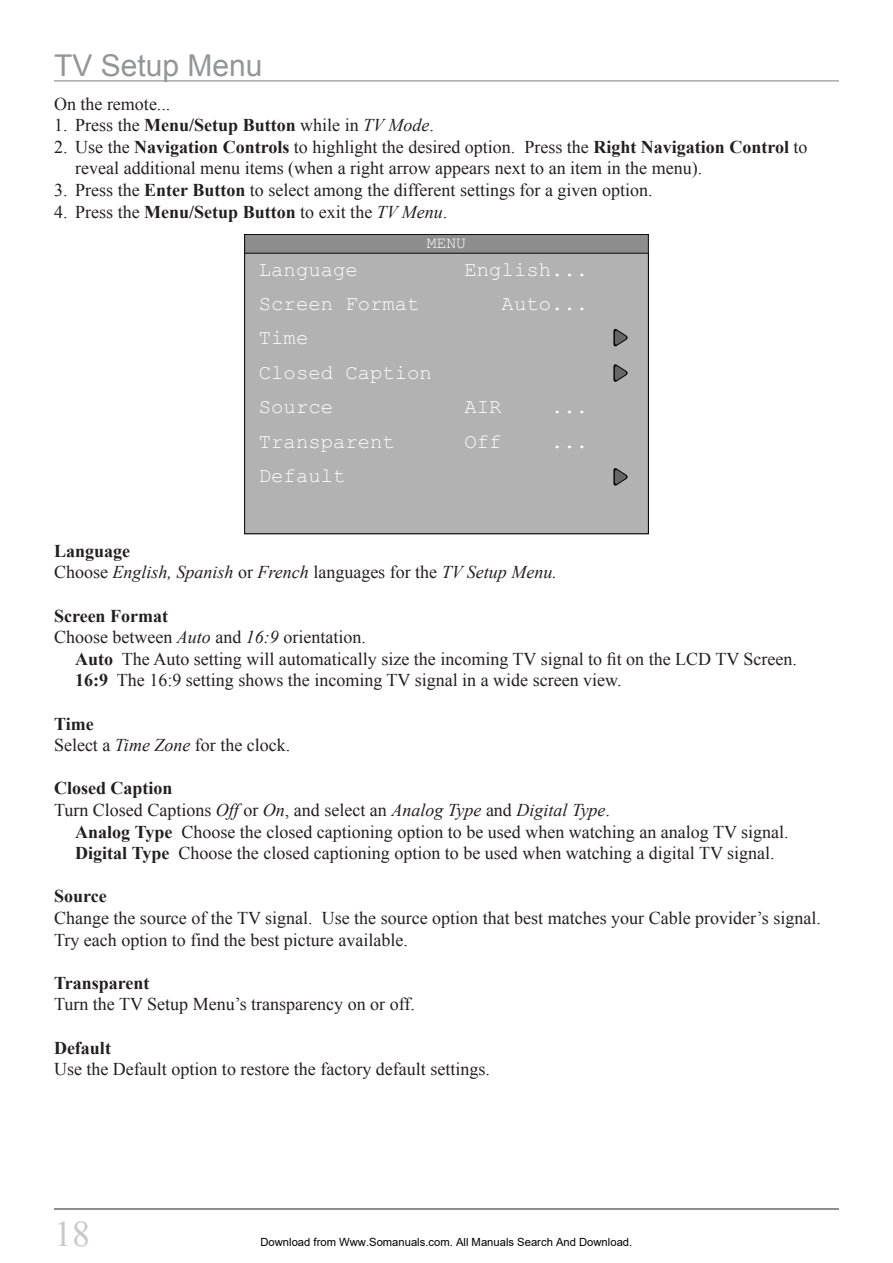
<style>
.page{position:relative;width:893px;height:1263px;background:#fff}
.page>*{position:absolute;margin:0;border:0;box-sizing:border-box;transform-origin:0 0}
.t1{font:30px "Arial";color:#939598}
.t2{font:20.55px/34.3px "Courier New";color:#fff}
.Definitions{font:18px/21.6px "Times New Roman";color:#231f20}
.Definitions-2{font:700 18px "Times New Roman";color:#231f20}
.Definitions-3{font:italic 18px "Times New Roman";color:#231f20}
.t3{font:16.35px "Courier New";color:#fff}
.t4{font:11.25px "Arial";color:#000}
.s1{font-weight:700}
.s2{font-style:italic}
.s3{font-style:normal}
</style>
<div class="page">
<hr style="left:54px;top:1208px;width:785px;height:1px;background:#231f20">
<hr style="left:54px;top:80px;width:785px;height:2px;background:#a8a9ad">
<div style="left:245px;top:234px;width:403px;height:300px;background:#8d8d8d"></div>
<div style="left:245px;top:253px;width:403px;height:281px;background:#b2b2b2"></div>
<div style="left:244px;top:253px;width:405px;height:281px;border:1px solid #040503"></div>
<svg style="left:613px;top:468px;width:15px;height:18px"></svg>
<svg style="left:613px;top:364px;width:15px;height:18px"></svg>
<svg style="left:613px;top:329px;width:15px;height:18px"></svg>
<p class="t1" style="left:54px;top:46px;width:210px">TV Setup Menu</p>
<p class="Definitions" style="left:54px;top:92px;width:118px">On the remote...</p>
<p class="Definitions" style="left:54px;top:114px;width:381px">1. Press the <span class="s1">Menu/Setup Button</span> while in <span class="s2">TV Mode</span>.</p>
<p class="Definitions" style="left:75px;top:136px;width:734px;text-indent:-21px">2. Use the <span class="s1">Navigation Controls</span> to highlight the desired option. Press the <span class="s1">Right Navigation Control</span> to reveal additional menu items (when a right arrow appears next to an item in the menu).</p>
<p class="Definitions" style="left:54px;top:179px;width:600px">3. Press the <span class="s1">Enter Button</span> to select among the different settings for a given option.</p>
<p class="Definitions" style="left:54px;top:200px;width:395px">4. Press the <span class="s1">Menu/Setup Button</span> to exit the <span class="s2">TV Menu</span>.</p>
<p class="t3" style="left:427px;top:233px;width:41px">MENU</p>
<p class="t2" style="left:259px;top:251px;width:175px">Language<br>Screen Format<br>Time<br>Closed Caption<br>Source<br>Transparent<br>Default</p>
<p class="t2" style="left:465px;top:251px;width:125px;text-align:right">English...<br>Auto...</p>
<p class="t2" style="left:465px;top:389px;width:39px">AIR</p>
<p class="t2" style="left:551px;top:389px;width:39px">...</p>
<p class="t2" style="left:465px;top:423px;width:39px">Off</p>
<p class="t2" style="left:551px;top:423px;width:39px">...</p>
<p class="Definitions-2" style="left:54px;top:538px;width:78px">Language</p>
<p class="Definitions-3" style="left:54px;top:560px;width:504px"><span class="s3">Choose</span> English, Spanish <span class="s3">or</span> French <span class="s3">languages for the</span> TV Setup Menu.</p>
<p class="Definitions-2" style="left:54px;top:603px;width:116px">Screen Format</p>
<p class="Definitions" style="left:54px;top:626px;width:313px">Choose between <span class="s2">Auto</span> and <span class="s2">16:9</span> orientation.</p>
<p class="Definitions" style="left:75px;top:648px;width:723px"><span class="s1">Auto</span> The Auto setting will automatically size the incoming TV signal to fit on the LCD TV Screen.</p>
<p class="Definitions" style="left:75px;top:669px;width:548px"><span class="s1">16:9</span> The 16:9 setting shows the incoming TV signal in a wide screen view.</p>
<p class="Definitions-2" style="left:54px;top:711px;width:41px">Time</p>
<p class="Definitions" style="left:54px;top:734px;width:238px">Select a <span class="s2">Time Zone</span> for the clock.</p>
<p class="Definitions-2" style="left:54px;top:776px;width:120px">Closed Caption</p>
<p class="Definitions" style="left:54px;top:799px;width:558px">Turn Closed Captions <span class="s2">Off</span> or <span class="s2">On</span>, and select an <span class="s2">Analog Type</span> and <span class="s2">Digital Type</span>.</p>
<p class="Definitions" style="left:75px;top:820px;width:715px"><span class="s1">Analog Type</span> Choose the closed captioning option to be used when watching an analog TV signal.</p>
<p class="Definitions" style="left:75px;top:842px;width:701px"><span class="s1">Digital Type</span> Choose the closed captioning option to be used when watching a digital TV signal.</p>
<p class="Definitions-2" style="left:54px;top:884px;width:54px">Source</p>
<p class="Definitions" style="left:54px;top:907px;width:768px">Change the source of the TV signal. Use the source option that best matches your Cable provider’s signal.<br>Try each option to find the best picture available.</p>
<p class="Definitions-2" style="left:54px;top:970px;width:97px">Transparent</p>
<p class="Definitions" style="left:54px;top:993px;width:362px">Turn the TV Setup Menu’s transparency on or off.</p>
<p class="Definitions-2" style="left:54px;top:1035px;width:58px">Default</p>
<p class="Definitions" style="left:54px;top:1058px;width:437px">Use the Default option to restore the factory default settings.</p>
<p class="t4" style="left:260px;top:1235px;width:373px">Download from Www.Somanuals.com. All Manuals Search And Download.</p>
</div>
